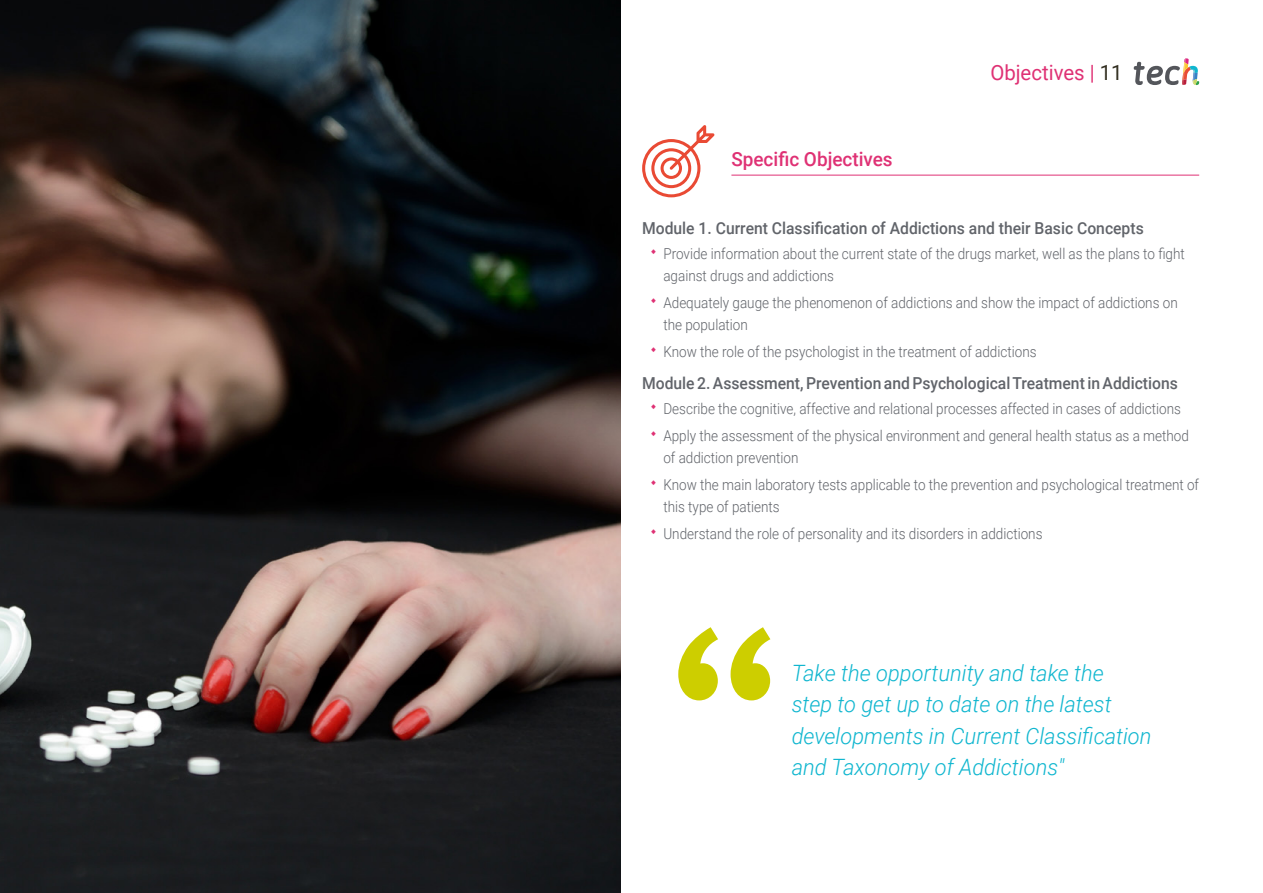
<style>
.page{position:relative;width:1263px;height:893px;background:#fff}
.page>*{position:absolute;margin:0;border:0;box-sizing:border-box;transform-origin:0 0}
.t1{font:italic 300 22.5px/31.5px "Roboto";color:#0fb6cf}
.t2{font:21px "Roboto";color:#df3174}
.t3{font:500 19.5px "Roboto";color:#df3174}
.t4{font:500 16.5px "Roboto";color:#61646a;scale:.95 1}
.t5{font:300 15px/26.7px "Roboto";color:#61646a;scale:.9 1}
.s1{color:#312e20}
</style>
<div class="page">
<img style="left:0;top:0;width:621px;height:893px">
<svg style="left:642px;top:125px;width:72px;height:72px"></svg>
<hr style="left:731px;top:175px;width:468px;height:1px;background:#df3174">
<svg style="left:678px;top:627px;width:92px;height:73px"></svg>
<svg style="left:1134px;top:58px;width:65px;height:27px"></svg>
<h3 class="t3" style="left:731px;top:145px;width:163px">Specific Objectives</h3>
<h2 class="t2" style="left:990px;top:57px;width:134px">Objectives | <span class="s1">11</span></h2>
<p class="t4" style="left:642px;top:217px;width:529px">Module 1. Current Classification of Addictions and their Basic Concepts</p>
<p class="t5" style="left:663px;top:242px;width:581px;line-height:22.5px">Provide information about the current state of the drugs market, well as the plans to fight against drugs and addictions</p>
<p class="t5" style="left:663px;top:291px;width:573px;line-height:22.5px">Adequately gauge the phenomenon of addictions and show the impact of addictions on the population</p>
<p class="t5" style="left:663px;top:338px;width:416px">Know the role of the psychologist in the treatment of addictions</p>
<p class="t4" style="left:642px;top:372px;width:565px">Module 2. Assessment, Prevention and Psychological Treatment in Addictions</p>
<p class="t5" style="left:663px;top:395px;width:585px">Describe the cognitive, affective and relational processes affected in cases of addictions<br>Apply the assessment of the physical environment and general health status as a method</p>
<p class="t5" style="left:663px;top:444px;width:597px">of addiction prevention<br>Know the main laboratory tests applicable to the prevention and psychological treatment of</p>
<p class="t5" style="left:663px;top:493px;width:423px">this type of patients<br>Understand the role of personality and its disorders in addictions</p>
<h1 class="t1" style="left:792px;top:656px;width:361px">Take the opportunity and take the<br>step to get up to date on the latest developments in Current Classification and Taxonomy of Addictions"</h1>
</div>
